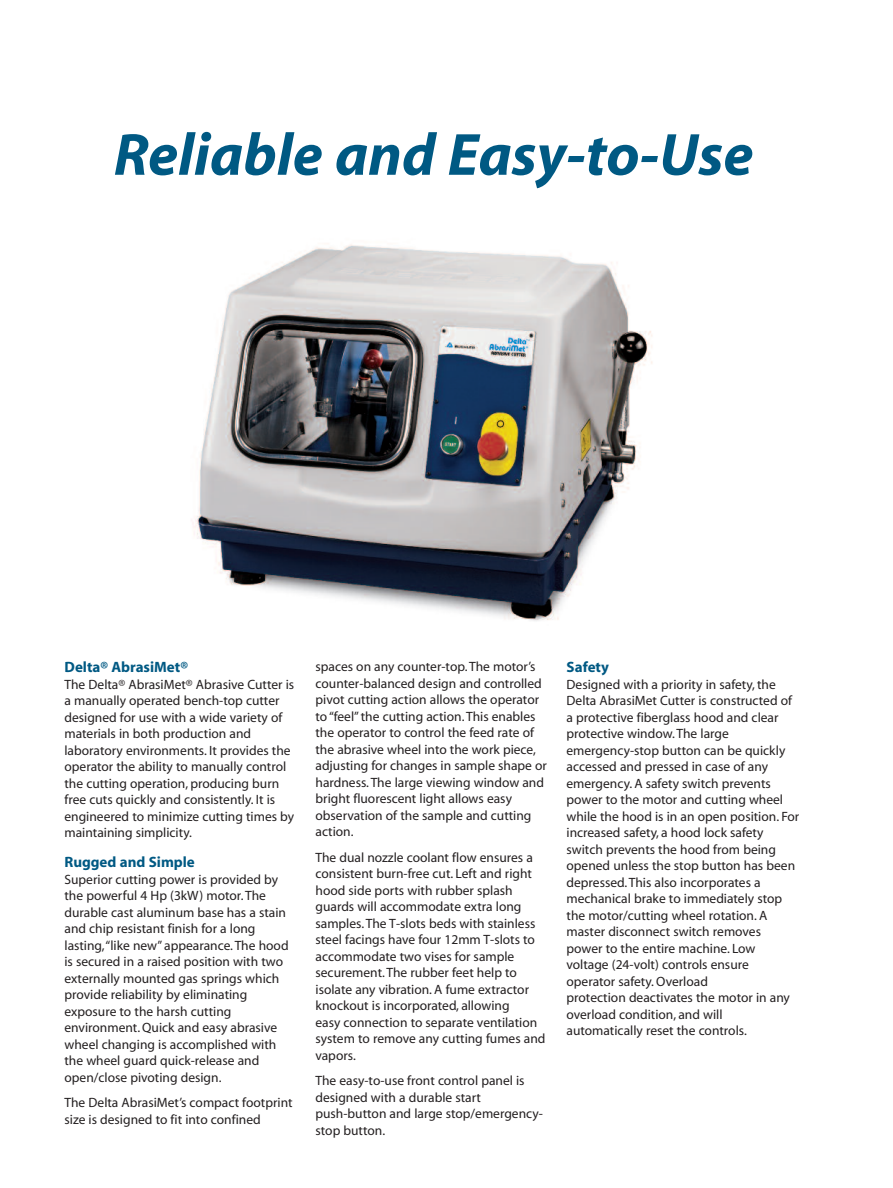
<style>
.page{position:relative;width:893px;height:1188px;background:#fff}
.page>*{position:absolute;margin:0;border:0;box-sizing:border-box;transform-origin:0 0}
.t1{font:italic 700 60px "Myriad";color:#005983}
.t2{font:700 15px "Myriad";color:#005983}
.t3{font:13.5px/16.5px "Myriad";color:#231f20}
</style>
<div class="page">
<img style="left:191px;top:244px;width:462px;height:377px">
<h1 class="t1" style="left:114px;top:132px;width:641px">Reliable and Easy-to-Use</h1>
<p class="t2" style="left:64px;top:662px;width:125px">Delta® AbrasiMet®</p>
<p class="t3" style="left:64px;top:677px;width:231px">The Delta® AbrasiMet® Abrasive Cutter is a manually operated bench-top cutter designed for use with a wide variety of materials in both production and laboratory environments. It provides the operator the ability to manually control the cutting operation, producing burn free cuts quickly and consistently. It is engineered to minimize cutting times by maintaining simplicity.</p>
<p class="t2" style="left:64px;top:857px;width:132px">Rugged and Simple</p>
<p class="t3" style="left:64px;top:872px;width:226px">Superior cutting power is provided by the powerful 4 Hp (3kW) motor.The durable cast aluminum base has a stain and chip resistant finish for a long lasting,“like new” appearance.The hood is secured in a raised position with two externally mounted gas springs which provide reliability by eliminating exposure to the harsh cutting environment. Quick and easy abrasive wheel changing is accomplished with the wheel guard quick-release and open/close pivoting design.</p>
<p class="t3" style="left:65px;top:1096px;width:230px">The Delta AbrasiMet’s compact footprint size is designed to fit into confined</p>
<p class="t3" style="left:316px;top:660px;width:233px">spaces on any counter-top.The motor’s counter-balanced design and controlled pivot cutting action allows the operator to“feel”the cutting action.This enables the operator to control the feed rate of the abrasive wheel into the work piece, adjusting for changes in sample shape or hardness.The large viewing window and bright fluorescent light allows easy observation of the sample and cutting action.</p>
<p class="t3" style="left:316px;top:850px;width:231px">The dual nozzle coolant flow ensures a consistent burn-free cut. Left and right hood side ports with rubber splash guards will accommodate extra long samples.The T-slots beds with stainless steel facings have four 12mm T-slots to accommodate two vises for sample securement.The rubber feet help to isolate any vibration. A fume extractor knockout is incorporated, allowing<br>easy connection to separate ventilation system to remove any cutting fumes and vapors.</p>
<p class="t3" style="left:316px;top:1074px;width:229px">The easy-to-use front control panel is designed with a durable start push-button and large stop/emergency&shy;stop button.</p>
<p class="t2" style="left:566px;top:662px;width:44px">Safety</p>
<p class="t3" style="left:566px;top:677px;width:234px">Designed with a priority in safety, the Delta AbrasiMet Cutter is constructed of a protective fiberglass hood and clear protective window.The large emergency-stop button can be quickly accessed and pressed in case of any emergency. A safety switch prevents power to the motor and cutting wheel while the hood is in an open position. For increased safety, a hood lock safety switch prevents the hood from being opened unless the stop button has been depressed.This also incorporates a mechanical brake to immediately stop the motor/cutting wheel rotation. A master disconnect switch removes power to the entire machine. Low voltage (24-volt) controls ensure operator safety. Overload<br>protection deactivates the motor in any overload condition, and will automatically reset the controls.</p>
</div>
